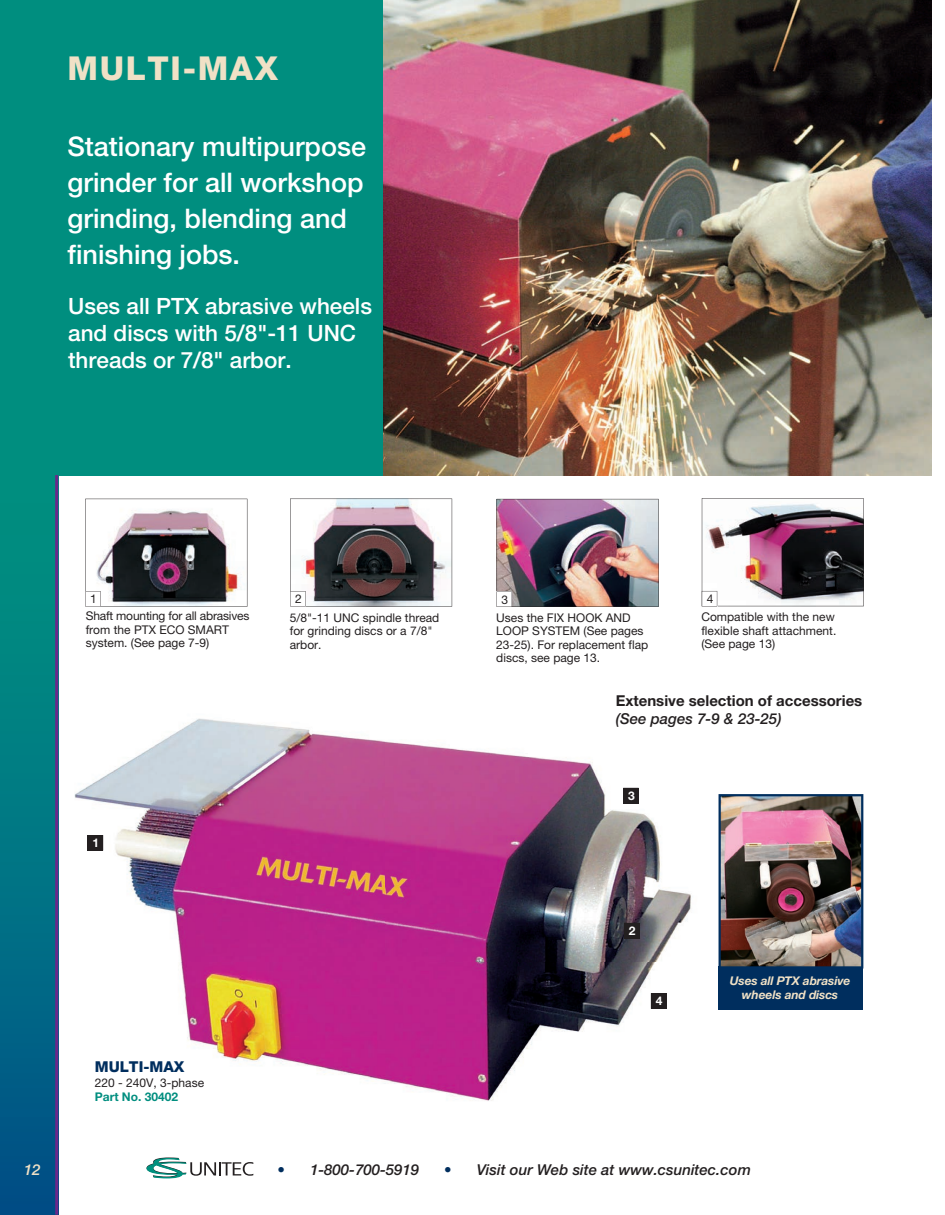
<style>
.page{position:relative;width:945px;height:1215px;background:#fff}
.page>*{position:absolute;margin:0;border:0;box-sizing:border-box;transform-origin:0 0}
.t1{font:800 33px "Helvetica Neue";letter-spacing:.05em;color:#f0e1c6}
.t2{font:500 27px/36px "Helvetica Neue";color:#fff}
.t3{font:500 22.5px/27px "Helvetica Neue";color:#fff}
.t4{font:italic 500 15px "Helvetica Neue";color:#231f20}
.t5{font:700 15px "Helvetica Neue";color:#231f20}
.t6{font:800 15px "Helvetica Neue";color:#002e5e}
.t7{font:italic 500 15px "Helvetica Neue";color:#f0e1c6}
.t8{font:12px/13.5px "Helvetica Neue";color:#231f20}
.t9{font:italic 700 12px/13.5px "Helvetica Neue";letter-spacing:-.01em;color:#f0e1c6;text-align:center}
.t10{font:700 12px "Helvetica Neue";color:#008e7f}
.t11{font:700 12px "Helvetica Neue";color:#fff}
.s1{color:#002e5e}
</style>
<div class="page">
<svg style="left:147px;top:1158px;width:106px;height:20px"></svg>
<div style="left:0;top:457px;width:58px;height:758px;background:linear-gradient(to bottom,#009880,#005187)"></div>
<div style="left:0;top:0;width:932px;height:475px;background:#008e7f"></div>
<img style="left:74px;top:718px;width:617px;height:383px">
<svg style="left:85px;top:499px;width:162px;height:108px"></svg>
<img style="left:497px;top:499px;width:162px;height:108px">
<svg style="left:290px;top:499px;width:162px;height:108px"></svg>
<svg style="left:88px;top:835px;width:15px;height:15px"></svg>
<svg style="left:624px;top:923px;width:15px;height:15px"></svg>
<svg style="left:623px;top:788px;width:16px;height:15px"></svg>
<img style="left:384px;top:0;width:548px;height:475px">
<img style="left:702px;top:498px;width:162px;height:108px">
<svg style="left:651px;top:993px;width:15px;height:16px"></svg>
<div style="left:719px;top:966px;width:144px;height:44px;background:#002e5e"></div>
<img style="left:719px;top:794px;width:144px;height:173px">
<hr style="left:55px;top:475px;width:3px;height:740px;background:#6a288a">
<h1 class="t1" style="left:68px;top:49px;width:212px">MULTI-MAX</h1>
<h2 class="t2" style="left:68px;top:128px;width:300px">Stationary multipurpose grinder for all workshop grinding, blending and finishing jobs.</h2>
<h3 class="t3" style="left:68px;top:292px;width:305px">Uses all PTX abrasive wheels and discs with 5/8"-11 UNC threads or 7/8" arbor.</h3>
<p class="t7" style="left:24px;top:1160px;width:18px">12</p>
<p class="t8" style="left:90px;top:592px;width:8px">1</p>
<p class="t8" style="left:86px;top:609px;width:165px">Shaft mounting for all abrasives from the PTX ECO SMART system. (See page 7-9)</p>
<p class="t8" style="left:295px;top:592px;width:8px">2</p>
<p class="t8" style="left:290px;top:610px;width:151px">5/8"-11 UNC spindle thread for grinding discs or a 7/8" arbor.</p>
<p class="t11" style="left:93px;top:835px;width:8px">1</p>
<p class="t8" style="left:502px;top:592px;width:8px">3</p>
<p class="t8" style="left:496px;top:611px;width:154px">Uses the FIX HOOK AND<br>LOOP SYSTEM (See pages<br>23-25). For replacement flap discs, see page 13.</p>
<p class="t8" style="left:707px;top:592px;width:8px">4</p>
<p class="t8" style="left:701px;top:610px;width:136px">Compatible with the new flexible shaft attachment. (See page 13)</p>
<p class="t5" style="left:616px;top:691px;width:248px">Extensive selection of accessories</p>
<p class="t4" style="left:616px;top:710px;width:167px">(See pages 7-9 &amp; 23-25)</p>
<p class="t11" style="left:628px;top:788px;width:8px">3</p>
<p class="t6" style="left:95px;top:1058px;width:91px">MULTI-MAX</p>
<p class="t8" style="left:95px;top:1076px;width:111px">220 - 240V, 3-phase</p>
<p class="t10" style="left:95px;top:1090px;width:85px">Part No. 30402</p>
<p class="t11" style="left:629px;top:923px;width:8px">2</p>
<p class="t11" style="left:656px;top:994px;width:8px">4</p>
<p class="t9" style="left:730px;top:974px;width:122px">Uses all PTX abrasive wheels and discs</p>
<p class="t4" style="left:278px;top:1161px;width:143px"><span class="s1">•</span> 1-800-700-5919</p>
<p class="t4" style="left:444px;top:1161px;width:308px"><span class="s1">•</span> Visit our Web site at www.csunitec.com</p>
</div>
